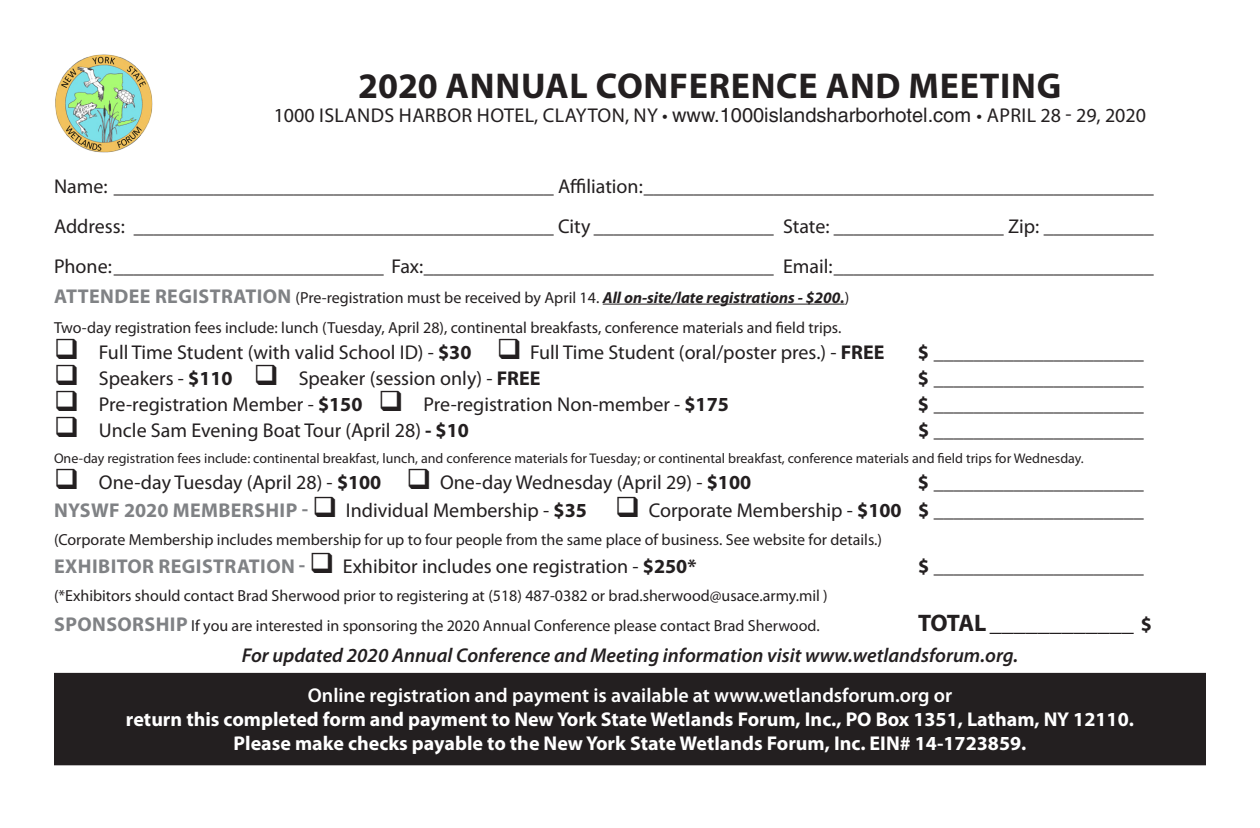
<style>
.page{position:relative;width:1260px;height:828px;background:#fff}
.page>*{position:absolute;margin:0;border:0;box-sizing:border-box;transform-origin:0 0}
.t1{font:700 36px "Myriad Pro";letter-spacing:.02em;color:#231f20}
.t2{font:24px "Myriad Pro";color:#231f20}
.t3{font:20px "Myriad Pro";color:#231f20}
.t4{font:700 20px/24px "Myriad Pro";color:#fff;text-align:center}
.t5{font:700 20px "Myriad Pro";color:#231f20}
.t6{font:20px "Myriad Pro";letter-spacing:.02em;color:#231f20}
.t7{font:italic 600 20px "Myriad Pro";color:#231f20}
.t8{font:16px "Myriad Pro";color:#231f20}
.t9{font:14px "Myriad Pro";color:#231f20}
.s1{font-family:"Helvetica"}
.s2{font-weight:700;font-size:20px;color:#808285}
.s3{font-weight:700;font-style:italic}
.s4{font-weight:700}
.s5{font-weight:700;color:#808285}
.s6{font-weight:700;font-size:20px}
.s7{font-weight:600}
</style>
<div class="page">
<div style="left:55px;top:674px;width:1150px;height:90px;background:#231f20"></div>
<div style="left:54px;top:673px;width:1152px;height:92px;border:2px solid #231f20"></div>
<hr style="left:603px;top:304px;width:242px;height:1px;background:#231f20">
<img style="left:55px;top:54px;width:98px;height:99px">
<p class="t1" style="left:358px;top:62px;width:705px">2020 ANNUAL CONFERENCE AND MEETING</p>
<p class="t6" style="left:274px;top:103px;width:874px">1000 ISLANDS HARBOR HOTEL, CLAYTON, NY • <span class="s1">www.1000islandsharborhotel.com</span> • APRIL 28 - 29, 2020</p>
<p class="t3" style="left:54px;top:173px;width:1101px">Name: ____________________________________________ Affiliation:___________________________________________________</p>
<p class="t3" style="left:54px;top:213px;width:1101px">Address: __________________________________________ City __________________ State: _________________ Zip: ___________</p>
<p class="t3" style="left:54px;top:253px;width:1101px">Phone:___________________________ Fax:___________________________________ Email:________________________________</p>
<p class="t8" style="left:54px;top:287px;width:797px"><span class="s2">ATTENDEE REGISTRATION</span> (Pre-registration must be received by April 14. <span class="s3">All on-site/late registrations - $200.</span>)</p>
<p class="t8" style="left:54px;top:317px;width:789px">Two-day registration fees include: lunch (Tuesday, April 28), continental breakfasts, conference materials and field trips.</p>
<p class="t3" style="left:54px;top:339px;width:832px">❑ Full Time Student (with valid School ID) - <span class="s4">$30</span> ❑ Full Time Student (oral/poster pres.) - <span class="s4">FREE</span></p>
<p class="t5" style="left:918px;top:339px;width:228px">$ _____________________</p>
<p class="t3" style="left:54px;top:365px;width:488px">❑ Speakers - <span class="s4">$110</span> ❑ Speaker (session only) - <span class="s4">FREE</span></p>
<p class="t5" style="left:918px;top:365px;width:228px">$ _____________________</p>
<p class="t3" style="left:54px;top:391px;width:676px">❑ Pre-registration Member - <span class="s4">$150</span> ❑ Pre-registration Non-member - <span class="s4">$175</span></p>
<p class="t5" style="left:918px;top:391px;width:228px">$ _____________________</p>
<p class="t3" style="left:54px;top:417px;width:416px">❑ Uncle Sam Evening Boat Tour (April 28) <span class="s4">- $10</span></p>
<p class="t5" style="left:918px;top:417px;width:227px">$ _____________________</p>
<p class="t9" style="left:54px;top:449px;width:1031px">One-day registration fees include: continental breakfast, lunch, and conference materials for Tuesday; or continental breakfast, conference materials and field trips for Wednesday.</p>
<p class="t3" style="left:54px;top:469px;width:699px">❑ One-day Tuesday (April 28) - <span class="s4">$100</span> ❑ One-day Wednesday (April 29) - <span class="s4">$100</span></p>
<p class="t5" style="left:918px;top:469px;width:228px">$ _____________________</p>
<p class="t3" style="left:54px;top:497px;width:1091px"><span class="s5">NYSWF 2020 MEMBERSHIP -</span> ❑ Individual Membership - <span class="s4">$35</span> ❑ Corporate Membership - <span class="s4">$100 $ _____________________</span></p>
<p class="t8" style="left:54px;top:529px;width:830px">(Corporate Membership includes membership for up to four people from the same place of business. See website for details.)</p>
<p class="t3" style="left:54px;top:553px;width:644px"><span class="s5">EXHIBITOR REGISTRATION -</span> ❑ Exhibitor includes one registration - <span class="s4">$250*</span></p>
<p class="t5" style="left:918px;top:553px;width:227px">$ _____________________</p>
<p class="t8" style="left:54px;top:585px;width:775px">(*Exhibitors should contact Brad Sherwood prior to registering at (518) 487-0382 or brad.sherwood@usace.army.mil )</p>
<p class="t8" style="left:54px;top:615px;width:767px"><span class="s2">SPONSORSHIP</span> If you are interested in sponsoring the 2020 Annual Conference please contact Brad Sherwood.</p>
<p class="t2" style="left:918px;top:608px;width:236px"><span class="s4">TOTAL</span> ____________ <span class="s6">$</span></p>
<p class="t7" style="left:242px;top:642px;width:778px">For updated 2020 Annual Conference and Meeting information visit www.wetlandsforum.org.</p>
<p class="t4" style="left:126px;top:682px;width:1010px"><span class="s7">Online registration and payment is available at www.wetlandsforum.org or<br></span>return this completed form and payment to New York State Wetlands Forum, Inc., PO Box 1351, Latham, NY 12110.<br>Please make checks payable to the New York State Wetlands Forum, Inc. EIN# 14-1723859.</p>
</div>
